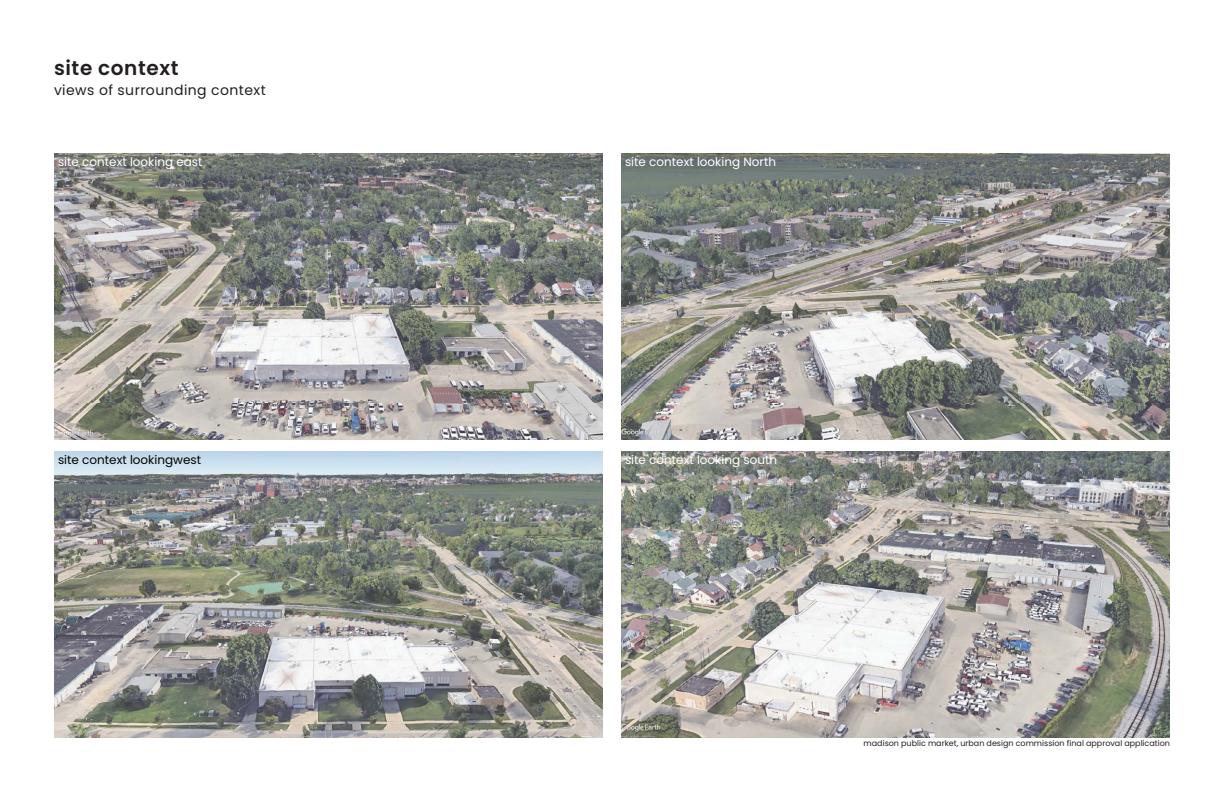
<style>
.page{position:relative;width:1224px;height:792px;background:#fff}
.page>*{position:absolute;margin:0;border:0;box-sizing:border-box;transform-origin:0 0}
.t1{font:600 20px "Poppins";letter-spacing:.03em;color:#231f20}
.t2{font:14px "Poppins";letter-spacing:.03em;color:#231f20}
.t3{font:12px "Poppins";color:#fff}
.t4{font:12px "Poppins";color:#010202}
.t5{font:8px "Poppins";color:#231f20}
</style>
<div class="page">
<img style="left:54px;top:153px;width:549px;height:287px">
<img style="left:621px;top:153px;width:549px;height:287px">
<img style="left:54px;top:452px;width:549px;height:286px">
<img style="left:621px;top:452px;width:549px;height:286px">
<h1 class="t1" style="left:54px;top:60px;width:126px">site context</h1>
<p class="t2" style="left:54px;top:85px;width:213px">views of surrounding context</p>
<p class="t3" style="left:58px;top:157px;width:146px">site context looking east</p>
<p class="t3" style="left:625px;top:157px;width:153px">site context looking North</p>
<p class="t4" style="left:58px;top:455px;width:145px">site context lookingwest</p>
<p class="t3" style="left:625px;top:455px;width:154px">site context looking south</p>
<p class="t5" style="left:864px;top:740px;width:308px">madison public market, urban design commission final approval application</p>
</div>
